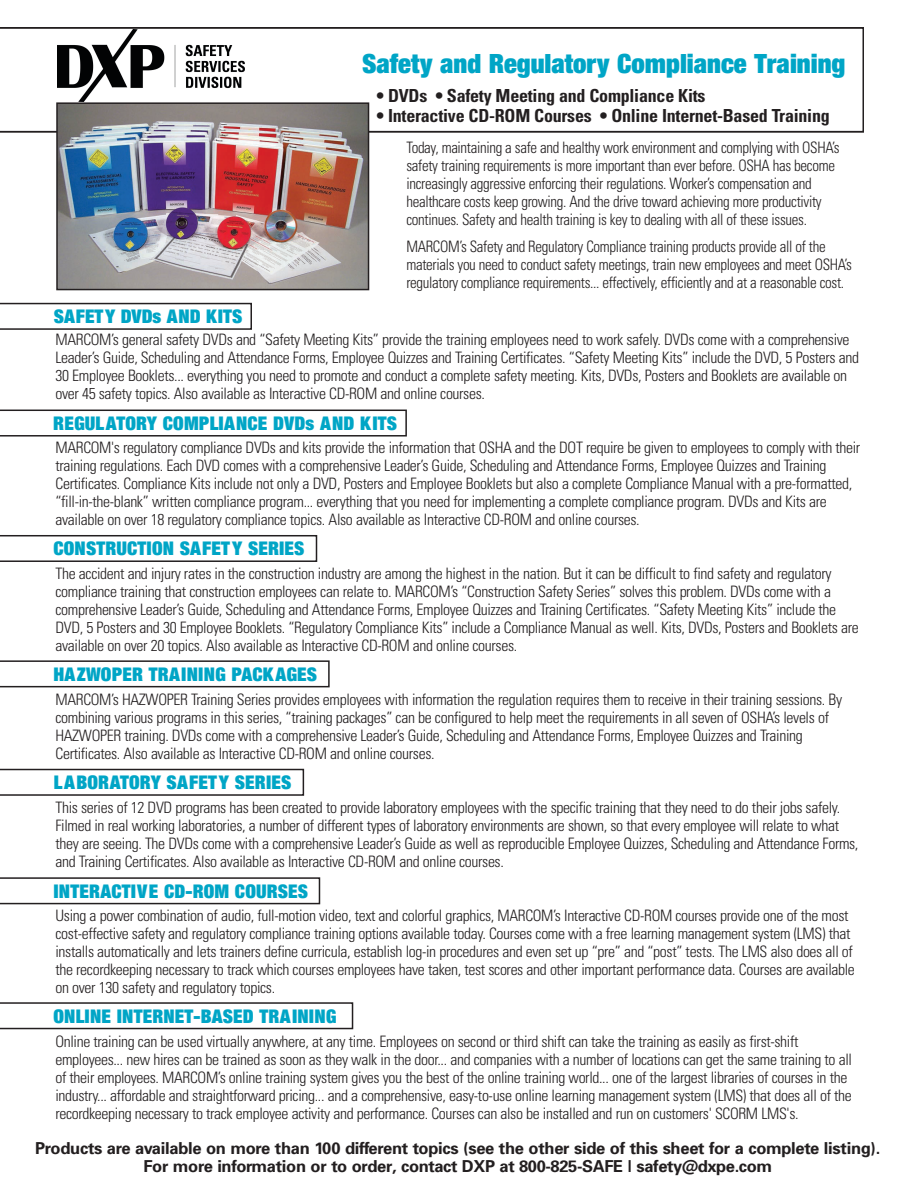
<style>
.page{position:relative;width:918px;height:1188px;background:#fff}
.page>*{position:absolute;margin:0;border:0;box-sizing:border-box;transform-origin:0 0}
.t1{font:28.5px "Sans Extra Black Condensed DTC";color:#00a5c6}
.t2{font:20.25px "Sans Extra Black Condensed DTC";letter-spacing:.01em;color:#00a5c6}
.t3{font:700 condensed 18px "Univers";letter-spacing:-.015em;color:#231f20}
.t4{font:700 16.5px/18px "Univers";letter-spacing:-.015em;color:#231f20;text-align:center}
.t5{font:300 condensed 15.75px/18px "Univers";letter-spacing:-.02em;color:#231f20}
.t6{font:300 condensed 15.75px/18px "Univers";letter-spacing:-.02em;color:#231f20;scale:.95 1}
</style>
<div class="page">
<svg style="left:0;top:27px;width:864px;height:106px"></svg>
<svg style="left:0;top:303px;width:252px;height:27px"></svg>
<svg style="left:0;top:410px;width:407px;height:27px"></svg>
<svg style="left:0;top:769px;width:304px;height:27px"></svg>
<svg style="left:0;top:877px;width:320px;height:27px"></svg>
<svg style="left:0;top:1002px;width:353px;height:27px"></svg>
<svg style="left:0;top:660px;width:330px;height:27px"></svg>
<svg style="left:0;top:535px;width:317px;height:27px"></svg>
<img style="left:59px;top:105px;width:307px;height:182px">
<div style="left:56px;top:102px;width:313px;height:188px;border:2px solid #231f20"></div>
<h1 class="t1" style="left:362px;top:46px;width:485px">Safety and Regulatory Compliance Training</h1>
<p class="t3" style="left:377px;top:89px;width:330px">• DVDs • Safety Meeting and Compliance Kits</p>
<p class="t3" style="left:377px;top:109px;width:455px">• Interactive CD-ROM Courses • Online Internet-Based Training</p>
<p class="t2" style="left:54px;top:304px;width:190px">SAFETY DVDs AND KITS</p>
<p class="t6" style="left:407px;top:140px;width:457px">Today, maintaining a safe and healthy work environment and complying with OSHA’s safety training requirements is more important than ever before. OSHA has become increasingly aggressive enforcing their regulations. Worker’s compensation and healthcare costs keep growing. And the drive toward achieving more productivity continues. Safety and health training is key to dealing with all of these issues.</p>
<p class="t6" style="left:407px;top:239px;width:470px">MARCOM’s Safety and Regulatory Compliance training products provide all of the materials you need to conduct safety meetings, train new employees and meet OSHA’s regulatory compliance requirements... effectively, efficiently and at a reasonable cost.</p>
<p class="t5" style="left:56px;top:331px;width:805px">MARCOM’s general safety DVDs and “Safety Meeting Kits” provide the training employees need to work safely. DVDs come with a comprehensive Leader’s Guide, Scheduling and Attendance Forms, Employee Quizzes and Training Certificates. “Safety Meeting Kits” include the DVD, 5 Posters and 30 Employee Booklets... everything you need to promote and conduct a complete safety meeting. Kits, DVDs, Posters and Booklets are available on over 45 safety topics. Also available as Interactive CD-ROM and online courses.</p>
<p class="t5" style="left:56px;top:439px;width:806px">MARCOM's regulatory compliance DVDs and kits provide the information that OSHA and the DOT require be given to employees to comply with their training regulations. Each DVD comes with a comprehensive Leader’s Guide, Scheduling and Attendance Forms, Employee Quizzes and Training Certificates. Compliance Kits include not only a DVD, Posters and Employee Booklets but also a complete Compliance Manual with a pre-formatted, “fill-in-the-blank” written compliance program... everything that you need for implementing a complete compliance program. DVDs and Kits are available on over 18 regulatory compliance topics. Also available as Interactive CD-ROM and online courses.</p>
<p class="t5" style="left:56px;top:565px;width:805px">The accident and injury rates in the construction industry are among the highest in the nation. But it can be difficult to find safety and regulatory compliance training that construction employees can relate to. MARCOM’s “Construction Safety Series” solves this problem. DVDs come with a comprehensive Leader’s Guide, Scheduling and Attendance Forms, Employee Quizzes and Training Certificates. “Safety Meeting Kits” include the DVD, 5 Posters and 30 Employee Booklets. “Regulatory Compliance Kits” include a Compliance Manual as well. Kits, DVDs, Posters and Booklets are available on over 20 topics. Also available as Interactive CD-ROM and online courses.</p>
<p class="t5" style="left:56px;top:691px;width:788px">MARCOM’s HAZWOPER Training Series provides employees with information the regulation requires them to receive in their training sessions. By combining various programs in this series, “training packages” can be configured to help meet the requirements in all seven of OSHA’s levels of HAZWOPER training. DVDs come with a comprehensive Leader’s Guide, Scheduling and Attendance Forms, Employee Quizzes and Training Certificates. Also available as Interactive CD-ROM and online courses.</p>
<p class="t2" style="left:53px;top:411px;width:345px">REGULATORY COMPLIANCE DVDs AND KITS</p>
<p class="t2" style="left:54px;top:537px;width:252px">CONSTRUCTION SAFETY SERIES</p>
<p class="t2" style="left:54px;top:662px;width:265px">HAZWOPER TRAINING PACKAGES</p>
<p class="t2" style="left:54px;top:770px;width:239px">LABORATORY SAFETY SERIES</p>
<p class="t5" style="left:56px;top:799px;width:804px">This series of 12 DVD programs has been created to provide laboratory employees with the specific training that they need to do their jobs safely.<br>Filmed in real working laboratories, a number of different types of laboratory environments are shown, so that every employee will relate to what they are seeing. The DVDs come with a comprehensive Leader’s Guide as well as reproducible Employee Quizzes, Scheduling and Attendance Forms, and Training Certificates. Also available as Interactive CD-ROM and online courses.</p>
<p class="t5" style="left:55px;top:907px;width:801px">Using a power combination of audio, full-motion video, text and colorful graphics, MARCOM’s Interactive CD-ROM courses provide one of the most cost-effective safety and regulatory compliance training options available today. Courses come with a free learning management system (LMS) that installs automatically and lets trainers define curricula, establish log-in procedures and even set up “pre” and “post” tests. The LMS also does all of the recordkeeping necessary to track which courses employees have taken, test scores and other important performance data. Courses are available on over 130 safety and regulatory topics.</p>
<p class="t5" style="left:55px;top:1034px;width:798px">Online training can be used virtually anywhere, at any time. Employees on second or third shift can take the training as easily as first-shift employees... new hires can be trained as soon as they walk in the door... and companies with a number of locations can get the same training to all of their employees. MARCOM’s online training system gives you the best of the online training world... one of the largest libraries of courses in the industry... affordable and straightforward pricing... and a comprehensive, easy-to-use online learning management system (LMS) that does all of the recordkeeping necessary to track employee activity and performance. Courses can also be installed and run on customers' SCORM LMS's.</p>
<p class="t2" style="left:54px;top:879px;width:256px">INTERACTIVE CD-ROM COURSES</p>
<p class="t2" style="left:54px;top:1004px;width:284px">ONLINE INTERNET-BASED TRAINING</p>
<p class="t4" style="left:35px;top:1139px;width:847px">Products are available on more than 100 different topics (see the other side of this sheet for a complete listing).<br>For more information or to order, contact DXP at 800-825-SAFE | safety@dxpe.com</p>
</div>
